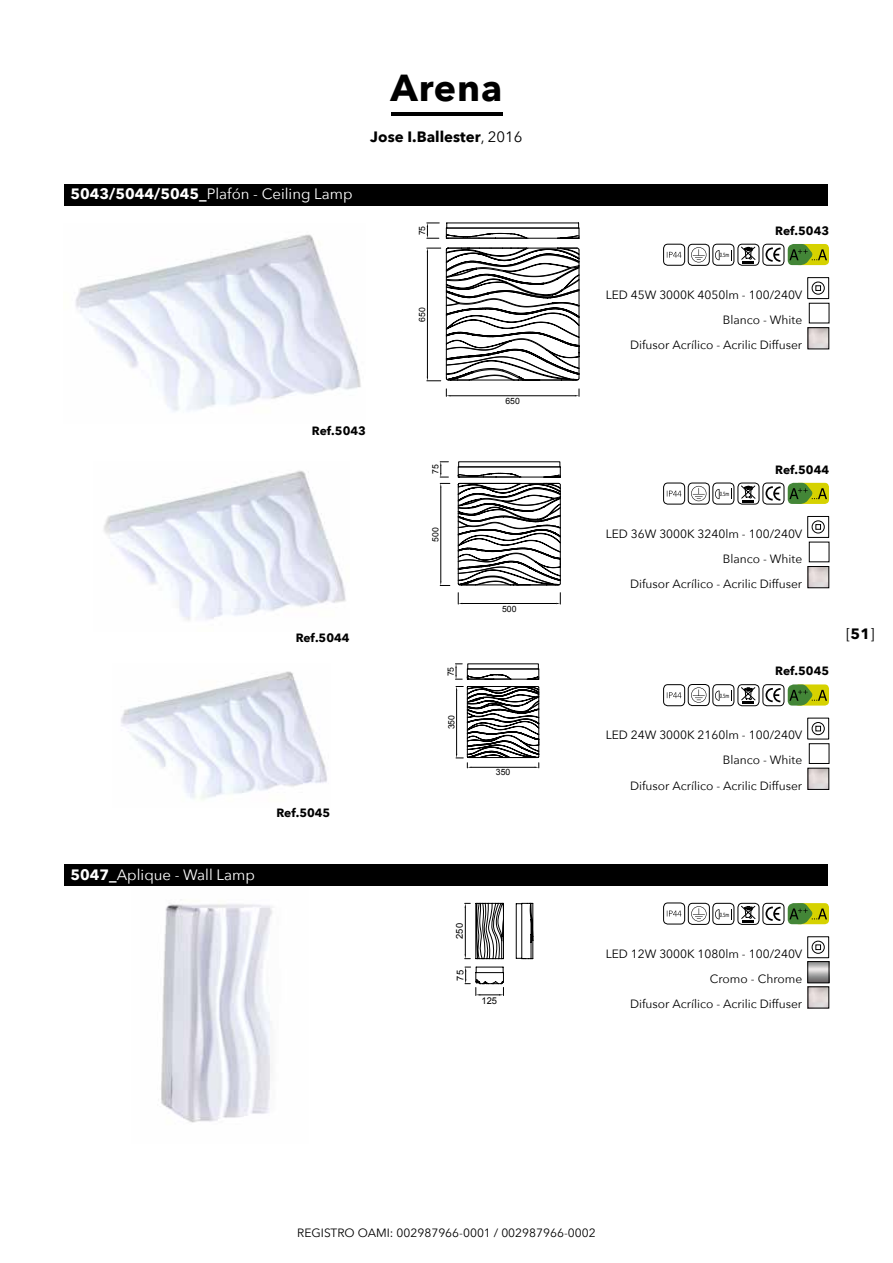
<style>
.page{position:relative;width:893px;height:1263px;background:#fff}
.page>*{position:absolute;margin:0;border:0;box-sizing:border-box;transform-origin:0 0}
.t1{font:700 37.5px "Avenir Next";letter-spacing:.025em;color:#000}
.t2{font:15px "Avenir Next";color:#fff}
.t3{font:700 15px "Avenir Next";color:#000}
.t4{font:15px "Avenir Next";color:#000}
.t5{font:12px/25.2px "Avenir Next";color:#000;text-align:right}
.t6{font:700 12px "Avenir Next";color:#000}
.t7{font:9.3px "Arial";color:#000}
.t8{font:8.7px "Arial";color:#000}
.t9{font:6.45px "Myriad Pro";color:#000;scale:.71 1}
.s1{font-weight:700}
.s2{font-weight:400}
</style>
<div class="page">
<img style="left:161px;top:904px;width:111px;height:219px">
<img style="left:75px;top:234px;width:286px;height:178px">
<img style="left:104px;top:470px;width:242px;height:151px">
<img style="left:121px;top:671px;width:206px;height:129px">
<div style="left:65px;top:184px;width:763px;height:22px;background:#000"></div>
<div style="left:65px;top:865px;width:763px;height:21px;background:#000"></div>
<hr style="left:390px;top:112px;width:112px;height:4px;background:#000">
<svg style="left:426px;top:222px;width:154px;height:174px"></svg>
<svg style="left:440px;top:461px;width:121px;height:143px"></svg>
<svg style="left:455px;top:663px;width:84px;height:105px"></svg>
<svg style="left:465px;top:903px;width:68px;height:93px"></svg>
<svg style="left:715px;top:250px;width:4px;height:10px"></svg>
<div style="left:713px;top:244px;width:21px;height:21px;border:1px solid #000;border-radius:4px"></div>
<svg style="left:715px;top:489px;width:4px;height:10px"></svg>
<div style="left:713px;top:483px;width:21px;height:21px;border:1px solid #000;border-radius:4px"></div>
<svg style="left:715px;top:690px;width:4px;height:11px"></svg>
<div style="left:713px;top:684px;width:21px;height:22px;border:1px solid #000;border-radius:4px"></div>
<svg style="left:715px;top:909px;width:4px;height:10px"></svg>
<div style="left:713px;top:903px;width:21px;height:21px;border:1px solid #000;border-radius:4px"></div>
<svg style="left:741px;top:246px;width:15px;height:17px"></svg>
<div style="left:738px;top:244px;width:21px;height:21px;border:1px solid #000;border-radius:4px"></div>
<svg style="left:741px;top:485px;width:15px;height:17px"></svg>
<div style="left:738px;top:483px;width:21px;height:21px;border:1px solid #000;border-radius:4px"></div>
<svg style="left:741px;top:687px;width:15px;height:17px"></svg>
<div style="left:738px;top:684px;width:21px;height:22px;border:1px solid #000;border-radius:4px"></div>
<svg style="left:741px;top:905px;width:15px;height:17px"></svg>
<div style="left:738px;top:903px;width:21px;height:21px;border:1px solid #000;border-radius:4px"></div>
<svg style="left:765px;top:247px;width:16px;height:15px"></svg>
<div style="left:763px;top:244px;width:21px;height:21px;border:1px solid #000;border-radius:4px"></div>
<svg style="left:765px;top:486px;width:16px;height:15px"></svg>
<div style="left:763px;top:483px;width:21px;height:21px;border:1px solid #000;border-radius:4px"></div>
<svg style="left:765px;top:688px;width:16px;height:14px"></svg>
<div style="left:763px;top:684px;width:21px;height:22px;border:1px solid #000;border-radius:4px"></div>
<svg style="left:765px;top:906px;width:16px;height:15px"></svg>
<div style="left:763px;top:903px;width:21px;height:21px;border:1px solid #000;border-radius:4px"></div>
<div style="left:794px;top:244px;width:35px;height:21px;background:#d6d200;border-radius:4px"></div>
<svg style="left:788px;top:244px;width:39px;height:21px"></svg>
<div style="left:794px;top:483px;width:35px;height:21px;background:#d6d200;border-radius:4px"></div>
<svg style="left:788px;top:483px;width:39px;height:21px"></svg>
<div style="left:794px;top:684px;width:35px;height:21px;background:#d6d200;border-radius:4px"></div>
<svg style="left:788px;top:684px;width:39px;height:21px"></svg>
<div style="left:794px;top:903px;width:35px;height:21px;background:#d6d200;border-radius:4px"></div>
<svg style="left:788px;top:903px;width:39px;height:21px"></svg>
<div style="left:663px;top:244px;width:22px;height:21px;border:1px solid #000;border-radius:4px"></div>
<svg style="left:667px;top:252px;width:14px;height:6px"></svg>
<div style="left:663px;top:483px;width:22px;height:21px;border:1px solid #000;border-radius:4px"></div>
<svg style="left:667px;top:491px;width:14px;height:5px"></svg>
<div style="left:663px;top:684px;width:22px;height:22px;border:1px solid #000;border-radius:4px"></div>
<svg style="left:667px;top:692px;width:14px;height:6px"></svg>
<div style="left:663px;top:903px;width:22px;height:21px;border:1px solid #000;border-radius:4px"></div>
<svg style="left:667px;top:910px;width:14px;height:6px"></svg>
<div style="left:807px;top:277px;width:22px;height:22px;border:1px solid #000"></div>
<div style="left:812px;top:282px;width:12px;height:12px;border:1px solid #000;border-radius:50%"></div>
<svg style="left:816px;top:286px;width:5px;height:5px"></svg>
<div style="left:807px;top:516px;width:22px;height:22px;border:1px solid #000"></div>
<div style="left:812px;top:521px;width:12px;height:12px;border:1px solid #000;border-radius:50%"></div>
<svg style="left:816px;top:524px;width:5px;height:5px"></svg>
<div style="left:807px;top:718px;width:22px;height:21px;border:1px solid #000"></div>
<div style="left:812px;top:722px;width:12px;height:13px;border:1px solid #000;border-radius:50%"></div>
<svg style="left:816px;top:726px;width:5px;height:5px"></svg>
<div style="left:807px;top:936px;width:22px;height:22px;border:1px solid #000"></div>
<div style="left:812px;top:941px;width:12px;height:12px;border:1px solid #000;border-radius:50%"></div>
<svg style="left:816px;top:945px;width:5px;height:5px"></svg>
<div style="left:808px;top:327px;width:21px;height:22px;border:1px solid #000"></div>
<div style="left:808px;top:566px;width:21px;height:22px;border:1px solid #000"></div>
<div style="left:808px;top:768px;width:21px;height:22px;border:1px solid #000"></div>
<div style="left:809px;top:303px;width:20px;height:20px;background:#fff;border:1px solid #000"></div>
<div style="left:809px;top:542px;width:20px;height:20px;background:#fff;border:1px solid #000"></div>
<div style="left:809px;top:743px;width:20px;height:21px;background:#fff;border:1px solid #000"></div>
<div style="left:807px;top:961px;width:22px;height:22px;border:1px solid #000"></div>
<div style="left:688px;top:244px;width:21px;height:22px;border:1px solid #000;border-radius:4px"></div>
<svg style="left:691px;top:247px;width:15px;height:15px"></svg>
<div style="left:688px;top:483px;width:21px;height:21px;border:1px solid #000;border-radius:4px"></div>
<svg style="left:691px;top:486px;width:15px;height:15px"></svg>
<div style="left:688px;top:684px;width:21px;height:22px;border:1px solid #000;border-radius:4px"></div>
<svg style="left:691px;top:687px;width:15px;height:16px"></svg>
<div style="left:688px;top:903px;width:22px;height:21px;border:1px solid #000;border-radius:4px"></div>
<svg style="left:691px;top:906px;width:15px;height:15px"></svg>
<h1 class="t1" style="left:390px;top:56px;width:113px">Arena</h1>
<p class="t2" style="left:71px;top:182px;width:284px"><span class="s1">5043/5044/5045_</span>Plafón - Ceiling Lamp</p>
<p class="t3" style="left:370px;top:124px;width:154px">Jose I.Ballester<span class="s2">, 2016</span></p>
<p class="t8" style="left:416px;top:235px;width:11px;rotate:-90deg">75</p>
<p class="t8" style="left:416px;top:322px;width:16px;rotate:-90deg">650</p>
<p class="t8" style="left:505px;top:395px;width:16px">650</p>
<p class="t6" style="left:312px;top:421px;width:55px">Ref.5043</p>
<p class="t6" style="left:296px;top:628px;width:55px">Ref.5044</p>
<p class="t2" style="left:71px;top:862px;width:186px"><span class="s1">5047_</span>Aplique - Wall Lamp</p>
<p class="t6" style="left:276px;top:803px;width:55px">Ref.5045</p>
<p class="t8" style="left:430px;top:474px;width:11px;rotate:-90deg">75</p>
<p class="t8" style="left:430px;top:542px;width:16px;rotate:-90deg">500</p>
<p class="t8" style="left:445px;top:676px;width:11px;rotate:-90deg">75</p>
<p class="t8" style="left:446px;top:729px;width:16px;rotate:-90deg">350</p>
<p class="t8" style="left:502px;top:603px;width:16px">500</p>
<p class="t8" style="left:496px;top:767px;width:16px">350</p>
<p class="t7" style="left:454px;top:939px;width:17px;rotate:-90deg">250</p>
<p class="t7" style="left:454px;top:981px;width:12px;rotate:-90deg">75</p>
<p class="t7" style="left:481px;top:994px;width:17px">125</p>
<p class="t9" style="left:720px;top:251px;width:15px">0.5m</p>
<p class="t6" style="left:775px;top:220px;width:55px">Ref.5043</p>
<p class="t5" style="left:606px;top:281px;width:198px">LED 45W 3000K 4050lm - 100/240V<br>Blanco - White<br>Difusor Acrílico - Acrilic Diffuser</p>
<p class="t9" style="left:720px;top:490px;width:15px">0.5m</p>
<p class="t6" style="left:775px;top:459px;width:55px">Ref.5044</p>
<p class="t5" style="left:606px;top:520px;width:198px">LED 36W 3000K 3240lm - 100/240V<br>Blanco - White<br>Difusor Acrílico - Acrilic Diffuser</p>
<p class="t9" style="left:720px;top:692px;width:15px">0.5m</p>
<p class="t6" style="left:775px;top:661px;width:55px">Ref.5045</p>
<p class="t5" style="left:606px;top:722px;width:198px">LED 24W 3000K 2160lm - 100/240V<br>Blanco - White<br>Difusor Acrílico - Acrilic Diffuser</p>
<p class="t4" style="left:846px;top:621px;width:30px">[<span class="s1">51</span>]</p>
<p class="t9" style="left:720px;top:910px;width:15px">0.5m</p>
<p class="t5" style="left:606px;top:940px;width:198px">LED 12W 3000K 1080lm - 100/240V<br>Cromo - Chrome<br>Difusor Acrílico - Acrilic Diffuser</p>
<p class="t5" style="left:297px;top:1220px;width:300px">REGISTRO OAMI: 002987966-0001 / 002987966-0002</p>
</div>
